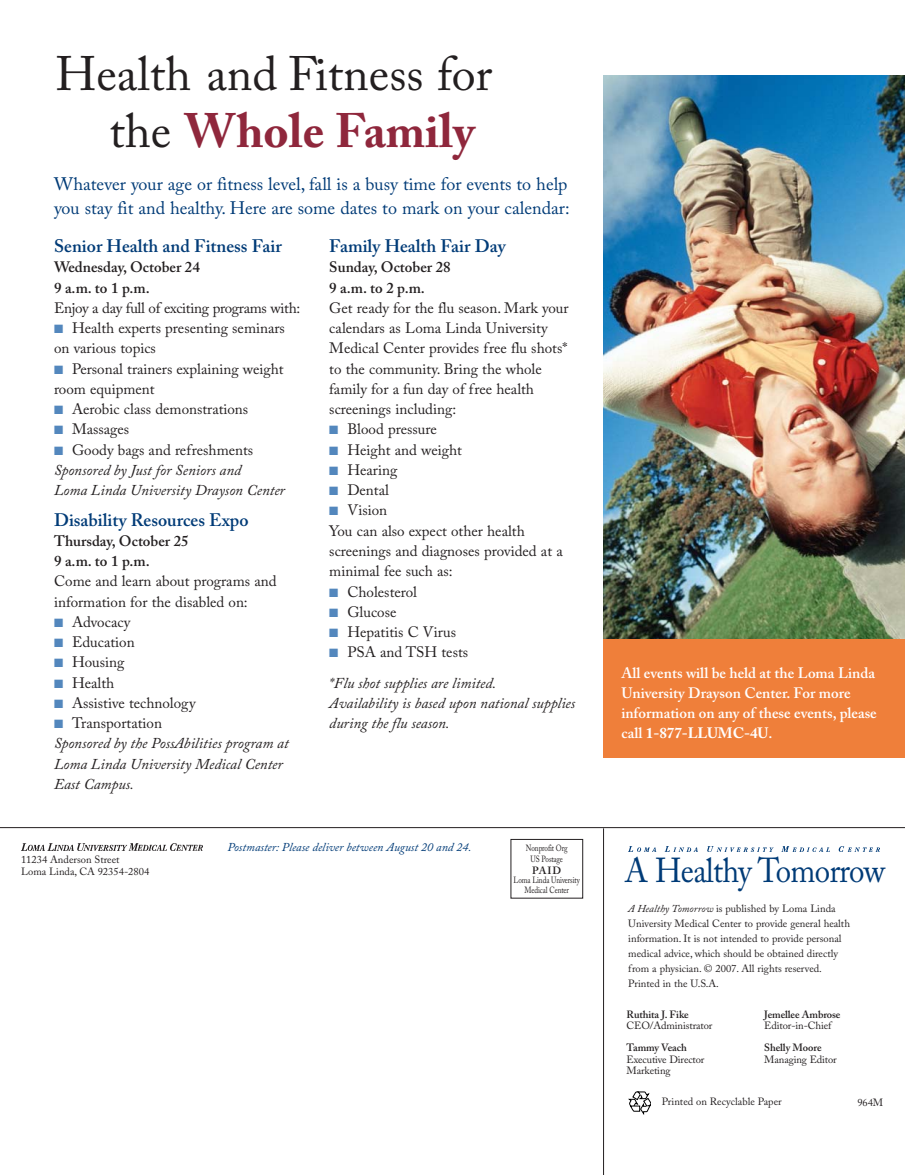
<style>
.page{position:relative;width:905px;height:1175px;background:#fff}
.page>*{position:absolute;margin:0;border:0;box-sizing:border-box;transform-origin:0 0}
.t1{font:48px/57px "Adobe Caslon Pro";color:#231f20}
.t2{font:34.35px "Adobe Caslon Pro";letter-spacing:-.02em;color:#003b77;scale:.9 1}
.t3{font:18px/24px "Adobe Caslon Pro";color:#003b77}
.t4{font:600 18px "Adobe Caslon Pro";color:#003b77}
.t5{font:15px "Adobe Caslon Pro";color:#231f20}
.t6{font:italic 15px/20.2px "Adobe Caslon Pro";color:#231f20}
.t7{font:600 15px/20.2px "Adobe Caslon Pro";color:#fff}
.t8{font:600 15px/20.2px "Adobe Caslon Pro";color:#231f20}
.t9{font:15px "Adobe Caslon Pro";letter-spacing:-.02em;color:#231f20}
.t10{font:italic 12px "Adobe Caslon Pro";color:#003b77}
.t11{font:12px/20.2px "Zapf Dingbats Std";color:#5387bd;text-align:justify}
.t12{font:10.5px/15px "Adobe Caslon Pro";color:#231f20}
.t13{font:600 10.5px "Adobe Caslon Pro";letter-spacing:-.01em;color:#231f20}
.t14{font:9px/10.5px "Adobe Caslon Pro";letter-spacing:-.015em;color:#231f20;text-align:center;scale:.8 1}
.s1{font-weight:700;color:#8f273c}
.s2{font-weight:700}
.s3{font-style:italic}
</style>
<div class="page">
<img style="left:603px;top:75px;width:301px;height:564px">
<hr style="left:603px;top:828px;width:1px;height:346px;background:#231f20">
<svg style="left:628px;top:1091px;width:23px;height:24px"></svg>
<hr style="left:0;top:827px;width:904px;height:1px;background:#231f20">
<div style="left:510px;top:839px;width:73px;height:59px;border:1px solid #231f20"></div>
<img style="left:629px;top:846px;width:250px;height:5px">
<img style="left:22px;top:843px;width:181px;height:7px">
<div style="left:603px;top:639px;width:301px;height:118px;background:#ef7f3a"></div>
<h1 class="t1" style="left:109px;top:52px;width:384px;text-indent:-54px">Health and Fitness for the <span class="s1">Whole Family</span></h1>
<p class="t3" style="left:54px;top:175px;width:517px">Whatever your age or fitness level, fall is a busy time for events to help you stay fit and healthy. Here are some dates to mark on your calendar:</p>
<p class="t4" style="left:54px;top:239px;width:229px">Senior Health and Fitness Fair</p>
<p class="t8" style="left:54px;top:259px;width:147px">Wednesday, October 24<br>9 a.m. to 1 p.m.</p>
<p class="t9" style="left:54px;top:302px;width:248px">Enjoy a day full of exciting programs with:</p>
<p class="t5" style="left:72px;top:322px;width:214px">Health experts presenting seminars</p>
<p class="t5" style="left:54px;top:343px;width:103px">on various topics</p>
<p class="t5" style="left:72px;top:363px;width:213px">Personal trainers explaining weight</p>
<p class="t5" style="left:54px;top:383px;width:102px">room equipment</p>
<p class="t5" style="left:72px;top:403px;width:178px">Aerobic class demonstrations</p>
<p class="t5" style="left:72px;top:424px;width:59px">Massages</p>
<p class="t5" style="left:72px;top:444px;width:183px">Goody bags and refreshments</p>
<p class="t6" style="left:54px;top:461px;width:232px">Sponsored by Just for Seniors and<br>Loma Linda University Drayson Center</p>
<p class="t4" style="left:54px;top:512px;width:196px">Disability Resources Expo</p>
<p class="t8" style="left:54px;top:532px;width:136px">Thursday, October 25<br>9 a.m. to 1 p.m.</p>
<p class="t5" style="left:54px;top:575px;width:224px">Come and learn about programs and</p>
<p class="t5" style="left:54px;top:596px;width:195px">information for the disabled on:</p>
<p class="t5" style="left:72px;top:616px;width:60px">Advocacy</p>
<p class="t5" style="left:72px;top:636px;width:64px">Education</p>
<p class="t5" style="left:72px;top:656px;width:54px">Housing</p>
<p class="t5" style="left:72px;top:677px;width:44px">Health</p>
<p class="t5" style="left:72px;top:697px;width:125px">Assistive technology</p>
<p class="t5" style="left:72px;top:717px;width:91px">Transportation</p>
<p class="t6" style="left:54px;top:735px;width:236px">Sponsored by the PossAbilities program at<br>Loma Linda University Medical Center<br>East Campus.</p>
<p class="t11" style="left:54px;top:319px;width:11px">■</p>
<p class="t11" style="left:54px;top:359px;width:11px">■</p>
<p class="t11" style="left:54px;top:400px;width:11px">■ ■ ■</p>
<p class="t11" style="left:54px;top:612px;width:11px">■ ■ ■ ■ ■ ■</p>
<p class="t4" style="left:329px;top:239px;width:178px">Family Health Fair Day</p>
<p class="t8" style="left:329px;top:259px;width:123px">Sunday, October 28<br>9 a.m. to 2 p.m.</p>
<p class="t5" style="left:329px;top:302px;width:241px">Get ready for the flu season. Mark your</p>
<p class="t5" style="left:329px;top:322px;width:220px">calendars as Loma Linda University</p>
<p class="t5" style="left:329px;top:343px;width:239px">Medical Center provides free flu shots*</p>
<p class="t5" style="left:329px;top:363px;width:214px">to the community. Bring the whole</p>
<p class="t5" style="left:329px;top:383px;width:206px">family for a fun day of free health</p>
<p class="t5" style="left:329px;top:403px;width:128px">screenings including:</p>
<p class="t5" style="left:347px;top:424px;width:91px">Blood pressure</p>
<p class="t5" style="left:347px;top:444px;width:116px">Height and weight</p>
<p class="t5" style="left:347px;top:464px;width:52px">Hearing</p>
<p class="t5" style="left:347px;top:484px;width:43px">Dental</p>
<p class="t5" style="left:347px;top:505px;width:41px">Vision</p>
<p class="t5" style="left:329px;top:525px;width:197px">You can also expect other health</p>
<p class="t5" style="left:329px;top:545px;width:235px">screenings and diagnoses provided at a</p>
<p class="t5" style="left:329px;top:565px;width:125px">minimal fee such as:</p>
<p class="t5" style="left:347px;top:586px;width:71px">Cholesterol</p>
<p class="t5" style="left:347px;top:606px;width:51px">Glucose</p>
<p class="t5" style="left:347px;top:626px;width:110px">Hepatitis C Virus</p>
<p class="t5" style="left:347px;top:646px;width:122px">PSA and TSH tests</p>
<p class="t6" style="left:329px;top:674px;width:247px">*Flu shot supplies are limited.<br>Availability is based upon national supplies during the flu season.</p>
<p class="t11" style="left:329px;top:420px;width:11px">■ ■ ■ ■ ■</p>
<p class="t11" style="left:329px;top:582px;width:11px">■ ■ ■ ■</p>
<p class="t12" style="left:21px;top:854px;width:130px;line-height:12px">11234 Anderson Street<br>Loma Linda, CA 92354-2804</p>
<p class="t10" style="left:227px;top:842px;width:246px">Postmaster: Please deliver between August 20 and 24.</p>
<p class="t14" style="left:526px;top:844px;width:54px">Nonprofit Org<br>US Postage</p>
<p class="t13" style="left:532px;top:866px;width:31px">PAID</p>
<p class="t14" style="left:513px;top:875px;width:84px">Loma Linda University<br>Medical Center</p>
<p class="t7" style="left:621px;top:664px;width:257px">All events will be held at the Loma Linda University Drayson Center. For more information on any of these events, please call <span class="s2">1-877-LLUMC-4U</span>.</p>
<h2 class="t2" style="left:624px;top:857px;width:291px">A Healthy Tomorrow</h2>
<p class="t12" style="left:628px;top:902px;width:223px"><span class="s3">A Healthy Tomorrow</span> is published by Loma Linda University Medical Center to provide general health information. It is not intended to provide personal medical advice, which should be obtained directly from a physician. © 2007. All rights reserved.<br>Printed in the U.S.A.</p>
<p class="t13" style="left:626px;top:1010px;width:64px">Ruthita J. Fike</p>
<p class="t12" style="left:626px;top:1019px;width:87px">CEO/Administrator</p>
<p class="t13" style="left:626px;top:1043px;width:62px">Tammy Veach</p>
<p class="t12" style="left:626px;top:1054px;width:79px;line-height:11.2px">Executive Director<br>Marketing</p>
<p class="t13" style="left:764px;top:1010px;width:78px">Jemellee Ambrose</p>
<p class="t12" style="left:764px;top:1019px;width:69px">Editor-in-Chief</p>
<p class="t13" style="left:764px;top:1043px;width:59px">Shelly Moore</p>
<p class="t12" style="left:764px;top:1053px;width:74px">Managing Editor</p>
<p class="t12" style="left:661px;top:1095px;width:121px">Printed on Recyclable Paper</p>
<p class="t12" style="left:857px;top:1096px;width:27px">964M</p>
</div>
